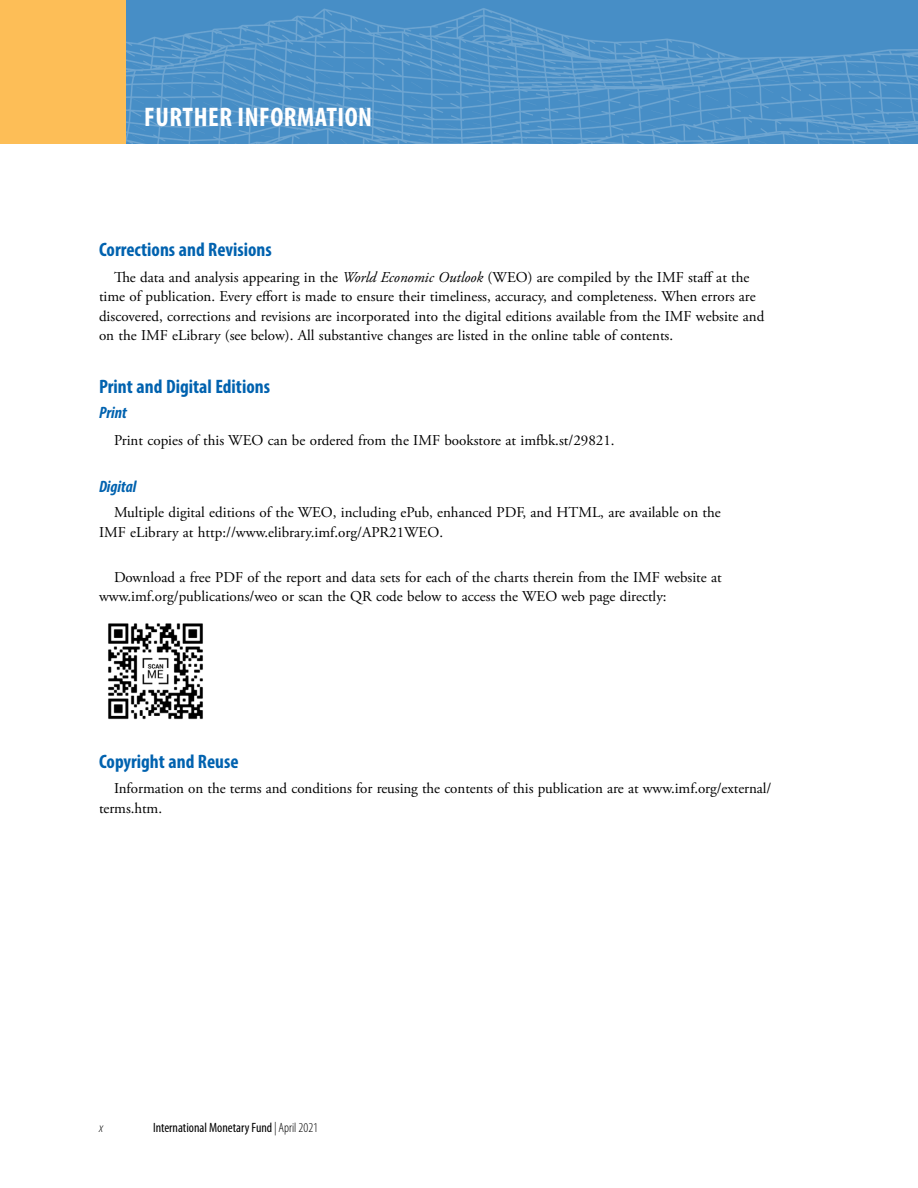
<style>
.page{position:relative;width:918px;height:1188px;background:#fff}
.page>*{position:absolute;margin:0;border:0;box-sizing:border-box;transform-origin:0 0}
.t1{font:700 condensed 27px "Myriad Pro";letter-spacing:.02em;color:#fff}
.t2{font:700 condensed 19.5px "Myriad Pro";color:#0062af}
.t3{font:italic 700 condensed 16.5px "Myriad Pro";color:#0062af}
.t4{font:15px/19.5px "Adobe Garamond Pro";color:#000}
.t5{font:condensed 13.5px "Myriad Pro";color:#000}
.t6{font:italic 300 condensed 13.5px "Myriad Pro";color:#000}
.s1{font-style:italic}
.s2{font-weight:300;font-style:italic}
.s3{font-weight:300}
</style>
<div class="page">
<div style="left:0;top:0;width:126px;height:144px;background:#fdbe57"></div>
<img style="left:126px;top:0;width:792px;height:144px">
<img style="left:108px;top:623px;width:95px;height:97px">
<h1 class="t1" style="left:144px;top:100px;width:229px">FURTHER INFORMATION</h1>
<h2 class="t2" style="left:99px;top:237px;width:174px">Corrections and Revisions</h2>
<p class="t4" style="left:99px;top:268px;width:667px;text-indent:15px">The data and analysis appearing in the <span class="s1">World Economic Outlook</span> (WEO) are compiled by the IMF staff at the time of publication. Every effort is made to ensure their timeliness, accuracy, and completeness. When errors are discovered, corrections and revisions are incorporated into the digital editions available from the IMF website and on the IMF eLibrary (see below). All substantive changes are listed in the online table of contents.</p>
<h2 class="t2" style="left:99px;top:374px;width:173px">Print and Digital Editions</h2>
<p class="t3" style="left:99px;top:402px;width:29px">Print</p>
<p class="t4" style="left:114px;top:431px;width:502px">Print copies of this WEO can be ordered from the IMF bookstore at imfbk.st/29821.</p>
<p class="t3" style="left:99px;top:476px;width:39px">Digital</p>
<p class="t4" style="left:99px;top:503px;width:623px;text-indent:15px">Multiple digital editions of the WEO, including ePub, enhanced PDF, and HTML, are available on the<br>IMF eLibrary at http://www.elibrary.imf.org/APR21WEO.</p>
<p class="t4" style="left:99px;top:568px;width:624px;text-indent:15px">Download a free PDF of the report and data sets for each of the charts therein from the IMF website at www.imf.org/publications/weo or scan the QR code below to access the WEO web page directly:</p>
<h2 class="t2" style="left:99px;top:749px;width:141px">Copyright and Reuse</h2>
<p class="t4" style="left:99px;top:779px;width:674px;text-indent:15px">Information on the terms and conditions for reusing the contents of this publication are at www.imf.org/external/ terms.htm.</p>
<p class="t6" style="left:99px;top:1120px;width:6px">x</p>
<p class="t5" style="left:153px;top:1120px;width:167px">International Monetary Fund <span class="s2">|</span> <span class="s3">April 2021</span></p>
</div>
